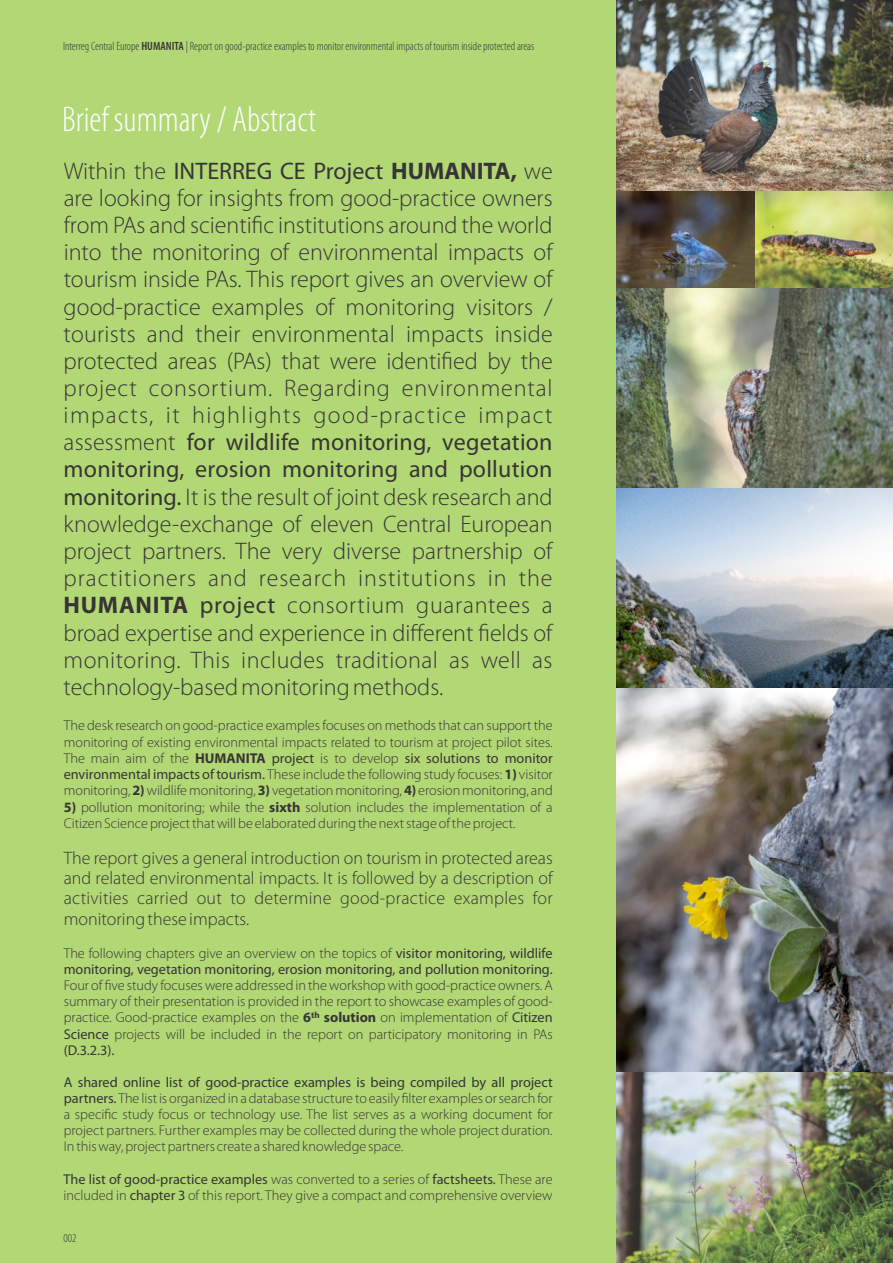
<style>
.page{position:relative;width:893px;height:1263px;background:#b2d775}
.page>*{position:absolute;margin:0;border:0;box-sizing:border-box;transform-origin:0 0}
.t1{font:300 condensed 36px "Myriad Pro";color:#fefefe}
.t2{font:300 24px/27.2px "Myriad Pro";color:#373435;text-align:justify}
.t3{font:300 18px/20.4px "Myriad Pro";letter-spacing:.015em;color:#373435;text-align:justify}
.t4{font:300 14.25px/16px "Myriad Pro";color:#373435;text-align:justify}
.t5{font:14.25px/16px "Myriad Pro";color:#373435}
.t6{font:300 condensed 12px "Myriad Pro";color:#373435}
.t7{font:700 9px "Myriad Pro";color:#373435}
.s1{font-weight:600}
.s2{font-weight:400}
.s3{font-weight:700}
.s4{font-weight:300}
</style>
<div class="page">
<img style="left:617px;top:0;width:276px;height:1263px">
<p class="t6" style="left:63px;top:41px;width:473px">Interreg Central Europe <span class="s1">HUMANITA</span> | Report on good-practice examples to monitor environmental impacts of tourism inside protected areas</p>
<h1 class="t1" style="left:62px;top:104px;width:255px">Brief summary / Abstract</h1>
<p class="t2" style="left:64px;top:159px;width:491px">Within the <span class="s2">INTERREG CE Project</span> <span class="s3">HUMANITA,</span> we are looking for insights from good-practice owners from PAs and scientific institutions around the world into the monitoring of environmental impacts of tourism inside PAs. This report gives an overview of good-practice examples of monitoring visitors / tourists and their environmental impacts inside protected areas (PAs) that were identified by the project consortium. Regarding environmental impacts, it highlights good-practice impact assessment <span class="s2">for wildlife monitoring, vegetation monitoring, erosion monitoring and pollution monitoring.</span> It is the result of joint desk research and knowledge-exchange of eleven Central European project partners. The very diverse partnership of practitioners and research institutions in the <span class="s3">HUMANITA</span> <span class="s2">project</span> consortium guarantees a broad expertise and experience in different fields of monitoring. This includes traditional as well as technology-based monitoring methods.</p>
<p class="t4" style="left:64px;top:719px;width:490px">The desk research on good-practice examples focuses on methods that can support the monitoring of existing environmental impacts related to tourism at project pilot sites.<br>The main aim of the <span class="s3">HUMANITA</span> <span class="s2">project</span> is to develop <span class="s2">six solutions to monitor environmental impacts of tourism.</span> These include the following study focuses: <span class="s3">1)</span> visitor monitoring, <span class="s3">2)</span>wildlife monitoring, <span class="s3">3)</span> vegetation monitoring, <span class="s3">4)</span> erosion monitoring, and</p>
<p class="t4" style="left:64px;top:800px;width:490px"><span class="s3">5)</span> pollution monitoring; while the <span class="s3">sixth</span> solution includes the implementation of a<br>Citizen Science project that will be elaborated during the next stage of the project.</p>
<p class="t3" style="left:64px;top:849px;width:490px">The report gives a general introduction on tourism in protected areas and related environmental impacts. It is followed by a description of activities carried out to determine good-practice examples for monitoring these impacts.</p>
<p class="t5" style="left:64px;top:946px;width:490px"><span class="s4">The following chapters give an overview on the topics of</span> visitor monitoring, wildlife monitoring, vegetation monitoring, erosion monitoring, and pollution monitoring.</p>
<p class="t4" style="left:64px;top:978px;width:490px">Four of five study focuses were addressed in the workshop with good-practice owners. A summary of their presentation is provided in the report to showcase examples of good-</p>
<p class="t7" style="left:311px;top:1011px;width:10px">th</p>
<p class="t4" style="left:64px;top:1011px;width:490px">practice. Good-practice examples on the <span class="s3">6 solution</span> on implementation of <span class="s2">Citizen Science</span> projects will be included in the report on participatory monitoring in PAs <span class="s2">(D.3.2.3).</span></p>
<p class="t4" style="left:64px;top:1075px;width:490px"><span class="s2">A shared online list of good-practice examples is being compiled by all project partners.</span> The list is organized in a database structure to easily filter examples or search for a specific study focus or technology use. The list serves as a working document for project partners. Further examples may be collected during the whole project duration.<br>In this way, project partners create a shared knowledge space.</p>
<p class="t4" style="left:64px;top:1172px;width:490px"><span class="s2">The list of good-practice examples</span> was converted to a series of <span class="s2">factsheets.</span> These are included in <span class="s2">chapter 3</span> of this report. They give a compact and comprehensive overview</p>
<p class="t6" style="left:63px;top:1232px;width:14px">002</p>
</div>
